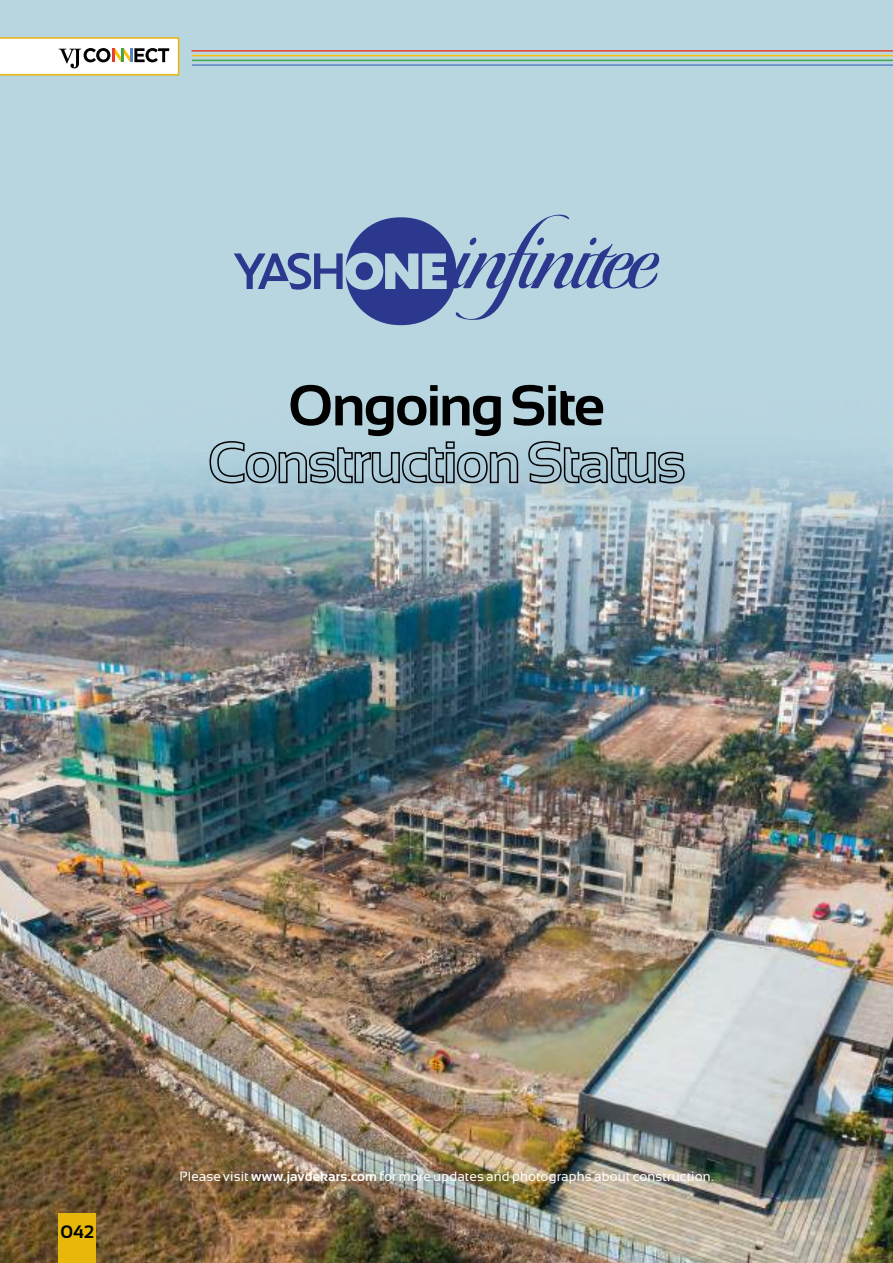
<style>
.page{position:relative;width:893px;height:1263px;background:#b8d6e0}
.page>*{position:absolute;margin:0;border:0;box-sizing:border-box;transform-origin:0 0}
.t1{font:700 57.6px/57px "Sansation";letter-spacing:-.035em;color:#000;text-align:center}
.t2{font:700 18px "Sansation";color:#000}
.t3{font:13.5px "Sansation";letter-spacing:.01em;color:#fff}
.s1{font-weight:700}
</style>
<div class="page">
<img style="left:0;top:458px;width:893px;height:805px">
<svg style="left:234px;top:214px;width:426px;height:111px"></svg>
<hr style="left:191px;top:50px;width:702px;height:2px;background:#e53c2e">
<hr style="left:192px;top:55px;width:701px;height:1px;background:#fcc100">
<hr style="left:192px;top:60px;width:701px;height:1px;background:#3fa54c">
<hr style="left:192px;top:64px;width:701px;height:2px;background:#5b82c2">
<div style="left:58px;top:1214px;width:38px;height:49px;background:#e7b809"></div>
<svg style="left:0;top:37px;width:179px;height:39px;background:#e4e0d0"></svg>
<h1 class="t1" style="left:207px;top:377px;width:479px">Ongoing Site<br>Construction Status</h1>
<h2 class="t2" style="left:60px;top:1222px;width:35px">042</h2>
<p class="t3" style="left:179px;top:1169px;width:536px">Please visit <span class="s1">www.javdekars.com</span> for more updates and photographs about construction.</p>
</div>
